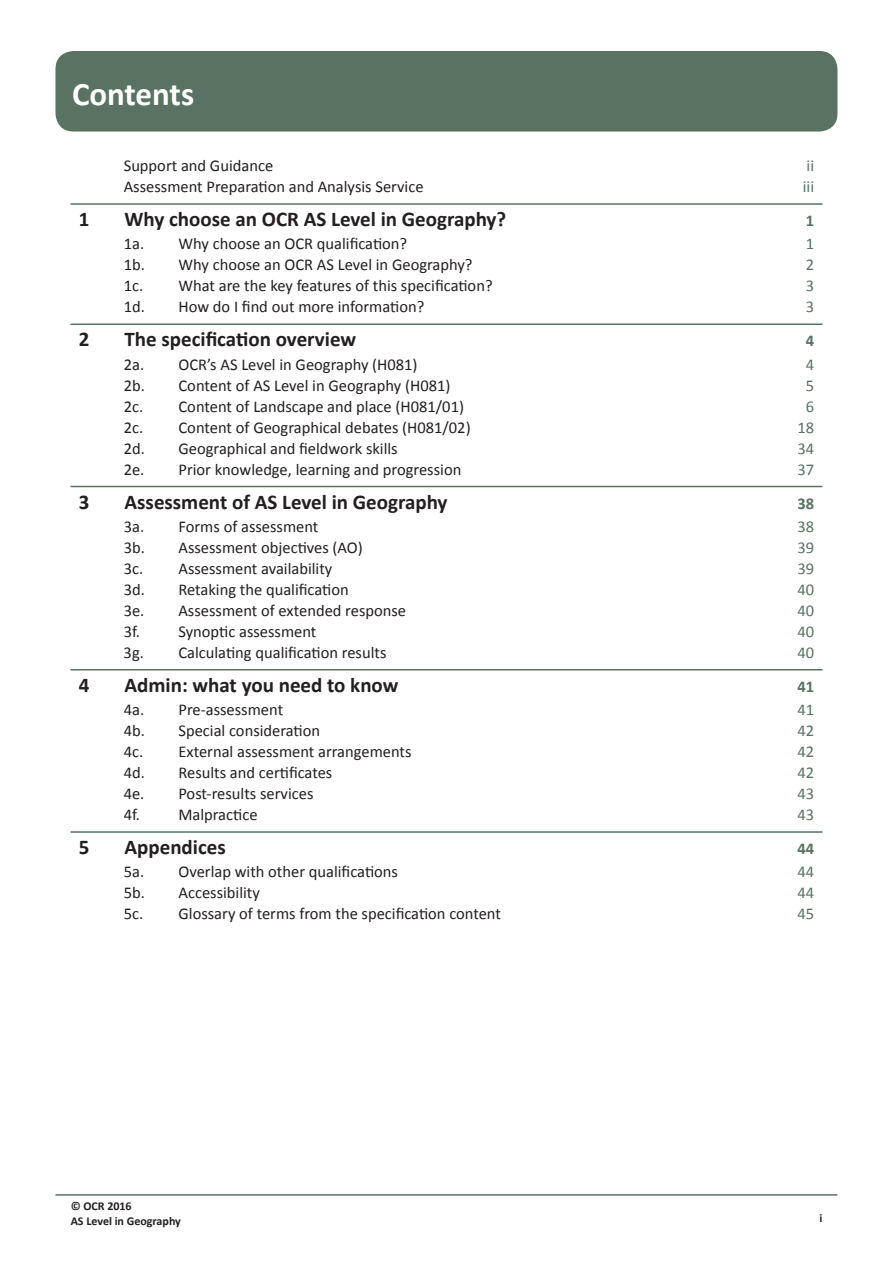
<style>
.page{position:relative;width:893px;height:1263px;background:#fff}
.page>*{position:absolute;margin:0;border:0;box-sizing:border-box;transform-origin:0 0}
.t1{font:700 33px "Calibri";color:#fff}
.t2{font:700 21px "Calibri";color:#231f20}
.t3{font:16.5px "Calibri";color:#231f20}
.t4{font:16.5px "Calibri";color:#597262}
.t5{font:700 16.5px "Calibri";color:#597262}
.t6{font:700 12px/15px "Calibri";color:#231f20}
</style>
<div class="page">
<div style="left:56px;top:51px;width:781px;height:81px;background:#597262;border-radius:18px"></div>
<hr style="left:56px;top:1194px;width:781px;height:1px;background:#597262">
<hr style="left:70px;top:203px;width:752px;height:2px;background:#597262">
<hr style="left:70px;top:323px;width:752px;height:2px;background:#597262">
<hr style="left:70px;top:486px;width:752px;height:1px;background:#597262">
<hr style="left:70px;top:669px;width:752px;height:1px;background:#597262">
<hr style="left:70px;top:831px;width:752px;height:2px;background:#597262">
<h1 class="t1" style="left:72px;top:73px;width:124px">Contents</h1>
<p class="t3" style="left:124px;top:155px;width:151px">Support and Guidance</p>
<p class="t4" style="left:807px;top:155px;width:9px">ii</p>
<p class="t3" style="left:124px;top:176px;width:301px">Assessment Preparation and Analysis Service</p>
<p class="t4" style="left:803px;top:176px;width:13px">iii</p>
<p class="t2" style="left:79px;top:206px;width:12px">1</p>
<p class="t2" style="left:125px;top:206px;width:383px">Why choose an OCR AS Level in Geography?</p>
<p class="t5" style="left:806px;top:210px;width:10px">1</p>
<p class="t3" style="left:124px;top:233px;width:285px">1a. Why choose an OCR qualification?</p>
<p class="t4" style="left:806px;top:233px;width:10px">1</p>
<p class="t3" style="left:124px;top:254px;width:350px">1b. Why choose an OCR AS Level in Geography?</p>
<p class="t4" style="left:806px;top:254px;width:10px">2</p>
<p class="t3" style="left:124px;top:275px;width:370px">1c. What are the key features of this specification?</p>
<p class="t4" style="left:806px;top:275px;width:10px">3</p>
<p class="t3" style="left:124px;top:296px;width:302px">1d. How do I find out more information?</p>
<p class="t4" style="left:806px;top:296px;width:10px">3</p>
<p class="t2" style="left:79px;top:326px;width:12px">2</p>
<p class="t2" style="left:125px;top:326px;width:233px">The specification overview</p>
<p class="t5" style="left:806px;top:330px;width:10px">4</p>
<p class="t3" style="left:124px;top:354px;width:295px">2a. OCR’s AS Level in Geography (H081)</p>
<p class="t4" style="left:806px;top:354px;width:10px">4</p>
<p class="t3" style="left:124px;top:375px;width:328px">2b. Content of AS Level in Geography (H081)</p>
<p class="t4" style="left:806px;top:375px;width:10px">5</p>
<p class="t3" style="left:124px;top:396px;width:342px">2c. Content of Landscape and place (H081/01)</p>
<p class="t4" style="left:806px;top:396px;width:10px">6</p>
<p class="t3" style="left:124px;top:417px;width:348px">2c. Content of Geographical debates (H081/02)</p>
<p class="t4" style="left:797px;top:417px;width:18px">18</p>
<p class="t3" style="left:124px;top:438px;width:275px">2d. Geographical and fieldwork skills</p>
<p class="t4" style="left:797px;top:438px;width:18px">34</p>
<p class="t3" style="left:124px;top:459px;width:339px">2e. Prior knowledge, learning and progression</p>
<p class="t4" style="left:797px;top:459px;width:18px">37</p>
<p class="t2" style="left:79px;top:488px;width:12px">3</p>
<p class="t2" style="left:125px;top:488px;width:325px">Assessment of AS Level in Geography</p>
<p class="t5" style="left:797px;top:492px;width:18px">38</p>
<p class="t3" style="left:124px;top:516px;width:196px">3a. Forms of assessment</p>
<p class="t4" style="left:797px;top:516px;width:18px">38</p>
<p class="t3" style="left:124px;top:537px;width:241px">3b. Assessment objectives (AO)</p>
<p class="t4" style="left:797px;top:537px;width:18px">39</p>
<p class="t3" style="left:124px;top:558px;width:210px">3c. Assessment availability</p>
<p class="t4" style="left:797px;top:558px;width:18px">39</p>
<p class="t3" style="left:124px;top:579px;width:227px">3d. Retaking the qualification</p>
<p class="t4" style="left:797px;top:579px;width:18px">40</p>
<p class="t3" style="left:124px;top:600px;width:284px">3e. Assessment of extended response</p>
<p class="t4" style="left:797px;top:600px;width:18px">40</p>
<p class="t3" style="left:124px;top:621px;width:194px">3f. Synoptic assessment</p>
<p class="t4" style="left:797px;top:621px;width:18px">40</p>
<p class="t3" style="left:124px;top:642px;width:264px">3g. Calculating qualification results</p>
<p class="t4" style="left:797px;top:642px;width:18px">40</p>
<p class="t2" style="left:79px;top:671px;width:12px">4</p>
<p class="t2" style="left:125px;top:671px;width:275px">Admin: what you need to know</p>
<p class="t5" style="left:797px;top:676px;width:18px">41</p>
<p class="t3" style="left:124px;top:699px;width:161px">4a. Pre-assessment</p>
<p class="t4" style="left:797px;top:699px;width:18px">41</p>
<p class="t3" style="left:124px;top:720px;width:198px">4b. Special consideration</p>
<p class="t4" style="left:797px;top:720px;width:18px">42</p>
<p class="t3" style="left:124px;top:741px;width:289px">4c. External assessment arrangements</p>
<p class="t4" style="left:797px;top:741px;width:18px">42</p>
<p class="t3" style="left:124px;top:762px;width:210px">4d. Results and certificates</p>
<p class="t4" style="left:797px;top:762px;width:18px">42</p>
<p class="t3" style="left:124px;top:783px;width:191px">4e. Post-results services</p>
<p class="t4" style="left:797px;top:783px;width:18px">43</p>
<p class="t3" style="left:124px;top:804px;width:135px">4f. Malpractice</p>
<p class="t4" style="left:797px;top:804px;width:18px">43</p>
<p class="t2" style="left:79px;top:834px;width:12px">5</p>
<p class="t2" style="left:125px;top:834px;width:103px">Appendices</p>
<p class="t5" style="left:797px;top:838px;width:18px">44</p>
<p class="t3" style="left:124px;top:861px;width:276px">5a. Overlap with other qualifications</p>
<p class="t4" style="left:797px;top:861px;width:18px">44</p>
<p class="t3" style="left:124px;top:882px;width:138px">5b. Accessibility</p>
<p class="t4" style="left:797px;top:882px;width:18px">44</p>
<p class="t3" style="left:124px;top:903px;width:379px">5c. Glossary of terms from the specification content</p>
<p class="t4" style="left:797px;top:903px;width:18px">45</p>
<p class="t6" style="left:71px;top:1199px;width:112px">© OCR 2016<br>AS Level in Geography</p>
<p class="t6" style="left:819px;top:1211px;width:4px">i</p>
</div>
